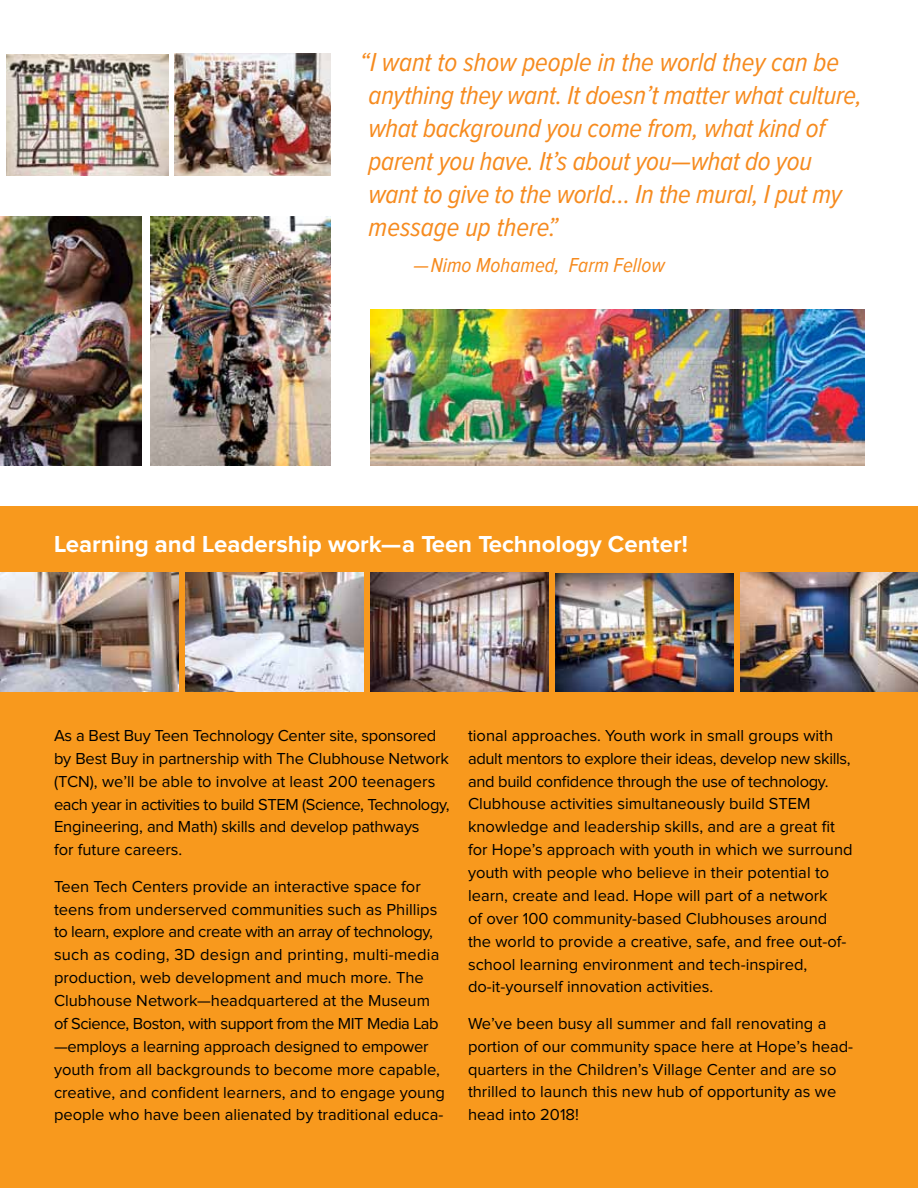
<style>
.page{position:relative;width:918px;height:1188px;background:#fff}
.page>*{position:absolute;margin:0;border:0;box-sizing:border-box;transform-origin:0 0}
.t1{font:italic condensed 27px/33px "Proxima Nova";letter-spacing:-.01em;color:#f68b1f}
.t2{font:700 24px "Proxima Nova";color:#fff}
.t3{font:italic condensed 21px "Proxima Nova";color:#f68b1f}
.t4{font:16.5px/22.8px "Proxima Nova";color:#000}
</style>
<div class="page">
<div style="left:0;top:506px;width:918px;height:682px;background:#f8991d"></div>
<img style="left:7px;top:54px;width:161px;height:122px">
<img style="left:0;top:573px;width:179px;height:118px">
<img style="left:371px;top:573px;width:178px;height:118px">
<img style="left:186px;top:573px;width:178px;height:118px">
<img style="left:555px;top:573px;width:178px;height:118px">
<img style="left:740px;top:573px;width:178px;height:118px">
<img style="left:150px;top:216px;width:180px;height:250px">
<img style="left:371px;top:310px;width:494px;height:156px">
<img style="left:175px;top:54px;width:155px;height:122px">
<img style="left:0;top:216px;width:141px;height:250px">
<p class="t1" style="left:369px;top:46px;width:495px;text-indent:-9px">“I want to show people in the world they can be anything they want. It doesn’t matter what culture, what background you come from, what kind of parent you have. It’s about you—what do you want to give to the world… In the mural, I put my message up there.”</p>
<p class="t3" style="left:414px;top:255px;width:253px">—Nimo Mohamed, Farm Fellow</p>
<h2 class="t2" style="left:54px;top:533px;width:635px">Learning and Leadership work—a Teen Technology Center!</h2>
<p class="t4" style="left:54px;top:725px;width:397px">As a Best Buy Teen Technology Center site, sponsored by Best Buy in partnership with The Clubhouse Network (TCN), we’ll be able to involve at least 200 teenagers each year in activities to build STEM (Science, Technology, Engineering, and Math) skills and develop pathways<br>for future careers.</p>
<p class="t4" style="left:54px;top:875px;width:392px">Teen Tech Centers provide an interactive space for teens from underserved communities such as Phillips to learn, explore and create with an array of technology, such as coding, 3D design and printing, multi-media production, web development and much more. The Clubhouse Network—headquartered at the Museum of Science, Boston, with support from the MIT Media Lab —employs a learning approach designed to empower youth from all backgrounds to become more capable, creative, and confident learners, and to engage young people who have been alienated by traditional educa-</p>
<p class="t4" style="left:468px;top:725px;width:386px">tional approaches. Youth work in small groups with adult mentors to explore their ideas, develop new skills, and build confidence through the use of technology.<br>Clubhouse activities simultaneously build STEM knowledge and leadership skills, and are a great fit for Hope’s approach with youth in which we surround youth with people who believe in their potential to learn, create and lead. Hope will part of a network<br>of over 100 community-based Clubhouses around the world to provide a creative, safe, and free out-of&shy;school learning environment and tech-inspired, do-it-yourself innovation activities.</p>
<p class="t4" style="left:468px;top:1013px;width:387px">We’ve been busy all summer and fall renovating a portion of our community space here at Hope’s head&shy;quarters in the Children’s Village Center and are so thrilled to launch this new hub of opportunity as we head into 2018!</p>
</div>
